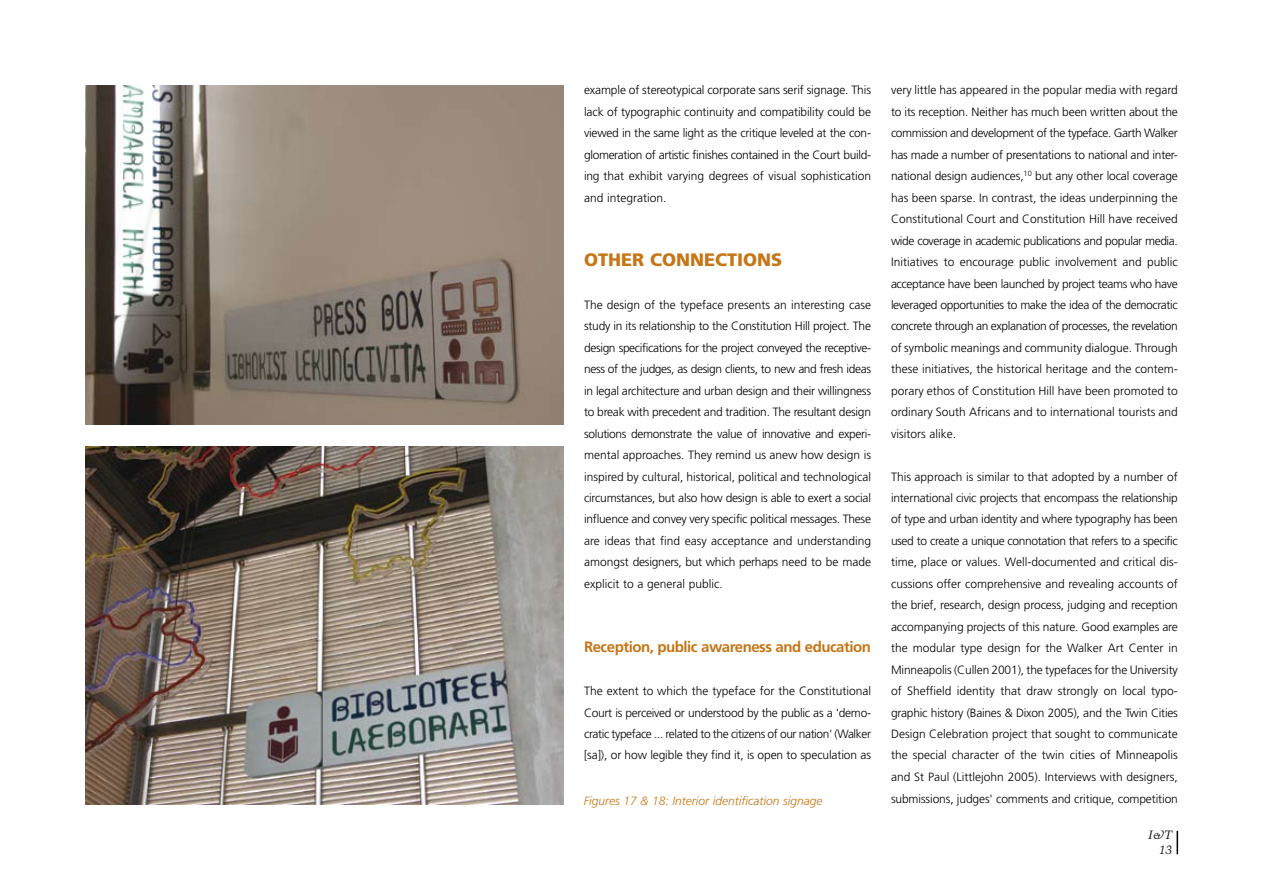
<style>
.page{position:relative;width:1263px;height:893px;background:#fff}
.page>*{position:absolute;margin:0;border:0;box-sizing:border-box;transform-origin:0 0}
.t1{font:900 18px "Frutiger";color:#c57616}
.t2{font:700 15px "Frutiger";letter-spacing:-.03em;color:#c57616}
.t3{font:300 12px/21.5px "Frutiger";color:#000;text-align:justify}
.t4{font:italic 300 12px "Frutiger";color:#c57616}
.t5{font:italic 12px/15px "Trump Mediaeval";color:#000;text-align:right}
</style>
<div class="page">
<hr style="left:1176px;top:831px;width:2px;height:23px;background:#000">
<img style="left:86px;top:85px;width:477px;height:340px">
<img style="left:85px;top:446px;width:478px;height:359px">
<p class="t3" style="left:584px;top:80px;width:288px">example of stereotypical corporate sans serif signage. This lack of typographic continuity and compatibility could be viewed in the same light as the critique leveled at the con&shy;glomeration of artistic finishes contained in the Court build&shy;ing that exhibit varying degrees of visual sophistication and integration.</p>
<h1 class="t1" style="left:584px;top:249px;width:200px">OTHER CONNECTIONS</h1>
<p class="t3" style="left:584px;top:294px;width:288px">The design of the typeface presents an interesting case study in its relationship to the Constitution Hill project. The design specifications for the project conveyed the receptive&shy;ness of the judges, as design clients, to new and fresh ideas in legal architecture and urban design and their willingness to break with precedent and tradition. The resultant design solutions demonstrate the value of innovative and experi&shy;mental approaches. They remind us anew how design is inspired by cultural, historical, political and technological circumstances, but also how design is able to exert a social influence and convey very specific political messages. These are ideas that find easy acceptance and understanding amongst designers, but which perhaps need to be made explicit to a general public.</p>
<p class="t2" style="left:584px;top:638px;width:288px">Reception, public awareness and education</p>
<p class="t3" style="left:584px;top:680px;width:288px">The extent to which the typeface for the Constitutional Court is perceived or understood by the public as a 'demo&shy;cratic typeface ... related to the citizens of our nation' (Walker [sa]), or how legible they find it, is open to speculation as</p>
<p class="t3" style="left:891px;top:80px;width:288px">very little has appeared in the popular media with regard to its reception. Neither has much been written about the commission and development of the typeface. Garth Walker has made a number of presentations to national and inter&shy;national design audiences,<sup>10</sup> but any other local coverage has been sparse. In contrast, the ideas underpinning the Constitutional Court and Constitution Hill have received wide coverage in academic publications and popular media.<br>Initiatives to encourage public involvement and public acceptance have been launched by project teams who have leveraged opportunities to make the idea of the democratic concrete through an explanation of processes, the revelation of symbolic meanings and community dialogue. Through these initiatives, the historical heritage and the contem&shy;porary ethos of Constitution Hill have been promoted to ordinary South Africans and to international tourists and visitors alike.</p>
<p class="t3" style="left:891px;top:466px;width:288px">This approach is similar to that adopted by a number of international civic projects that encompass the relationship of type and urban identity and where typography has been used to create a unique connotation that refers to a specific time, place or values. Well-documented and critical dis&shy;cussions offer comprehensive and revealing accounts of the brief, research, design process, judging and reception accompanying projects of this nature. Good examples are the modular type design for the Walker Art Center in Minneapolis (Cullen 2001), the typefaces for the University of Sheffield identity that draw strongly on local typo&shy;graphic history (Baines &amp; Dixon 2005), and the Twin Cities Design Celebration project that sought to communicate the special character of the twin cities of Minneapolis and St Paul (Littlejohn 2005). Interviews with designers,</p>
<p class="t4" style="left:584px;top:794px;width:240px">Figures 17 &amp; 18: Interior identification signage</p>
<p class="t3" style="left:891px;top:788px;width:288px">submissions, judges' comments and critique, competition</p>
<p class="t5" style="left:1148px;top:827px;width:26px">I&amp;T<br>13</p>
</div>
